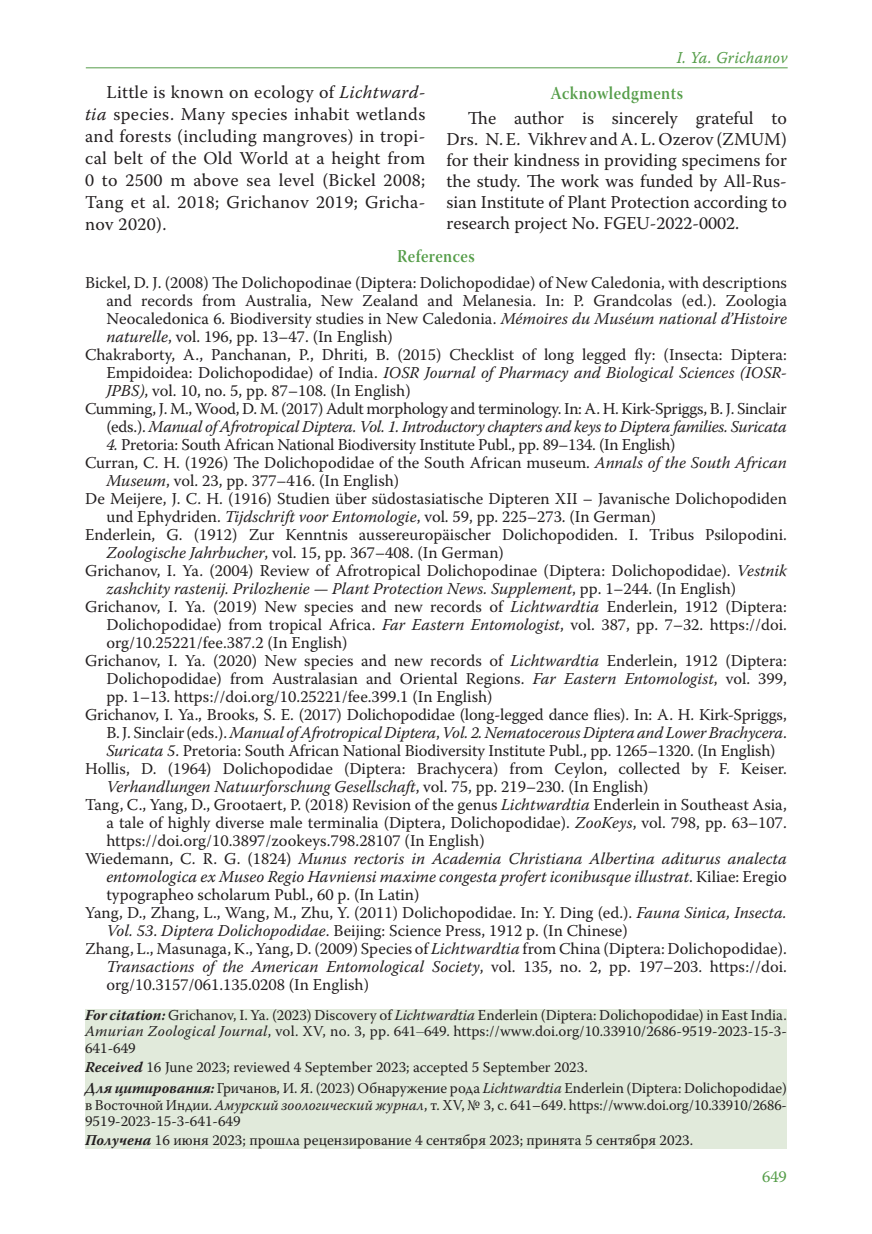
<style>
.page{position:relative;width:872px;height:1234px;background:#fff}
.page>*{position:absolute;margin:0;border:0;box-sizing:border-box;transform-origin:0 0}
.Body_Text{font:18px/21.9px "Warnock Pro";letter-spacing:.015em;color:#231f20;text-align:justify}
.Заголовок_1{font:18px "Warnock Pro Semibold Subh";letter-spacing:.025em;color:#559d49;scale:.9 1}
.t1{font:16.5px/18px "Warnock Pro";color:#231f20;text-align:justify}
.t2{font:16.5px/18px "Warnock Pro";letter-spacing:-.02em;color:#231f20;text-align:right}
.t3{font:italic 16.5px/18px "Warnock Pro";color:#211d1e;text-align:justify}
.colon_left{font:16.5px "Warnock Pro It Capt";letter-spacing:.01em;color:#559d49;scale:.95 1}
.t4{font:16.5px "Warnock Pro";color:#559d49}
.Affiliation_info{font:15px/16.5px "Warnock Pro";color:#231f20;text-align:justify}
.s1{font-style:italic}
.s2{color:#221e1f}
.s3{font-style:normal}
.s4{font-weight:700;font-style:italic}
.s5{font-family:"Times New Roman"}
</style>
<div class="page">
<div style="left:85px;top:1008px;width:702px;height:140px;background:#e1eadb"></div>
<hr style="left:86px;top:67px;width:701px;height:1px;background:#559d49">
<p class="colon_left" style="left:677px;top:48px;width:118px">I. Ya. Grichanov</p>
<p class="Body_Text" style="left:85px;top:81px;width:342px;text-indent:21px">Little is known on ecology of <span class="s1">Lichtward&shy;tia</span> species. Many species inhabit wetlands and forests (including mangroves) in tropi&shy;cal belt of the Old World at a height from 0 to 2500 m above sea level (Bickel 2008; Tang et al. 2018; Grichanov 2019; Gricha&shy;nov 2020).</p>
<p class="Заголовок_1" style="left:550px;top:82px;width:148px">Acknowledgments</p>
<p class="Body_Text" style="left:446px;top:107px;width:342px;line-height:21px;text-indent:21px">The author is sincerely grateful to Drs. N. E. Vikhrev and A. L. Ozerov (ZMUM) for their kindness in providing specimens for the study. The work was funded by All-Rus&shy;sian Institute of Plant Protection according to research project No. FGEU-2022-0002.</p>
<p class="Заголовок_1" style="left:397px;top:245px;width:87px">References</p>
<p class="t1" style="left:106px;top:273px;width:682px;text-indent:-21px">Bickel, D. J. (2008) The Dolichopodinae (Diptera: Dolichopodidae) of New Caledonia, with descriptions and records from Australia, New Zealand and Melanesia. In: P. Grandcolas (ed.). Zoologia Neocaledonica 6. Biodiversity studies in New Caledonia. <span class="s1">Mémoires du Muséum national d’Histoire naturelle</span>, vol. 196, pp. 13–47. (In English)</p>
<p class="t1" style="left:106px;top:345px;width:682px;text-indent:-21px">Chakraborty, A., Panchanan, P., Dhriti, B. (2015) Checklist of long legged fly: (Insecta: Diptera:<br>Empidoidea: Dolichopodidae) of India. <span class="s1">IOSR Journal of Pharmacy and Biological Sciences (IOSR-JPBS)</span>, vol. 10, no. 5, pp. 87–108. (In English)</p>
<p class="t2" style="left:85px;top:399px;width:703px">Cumming, J. M., Wood, D. M. (2017) Adult morphology and terminology. In: A. H. Kirk-Spriggs, B. J. Sinclair (eds.). <span class="s1">Manual of Afrotropical Diptera. Vol. 1. Introductory chapters and keys to Diptera families. Suricata</span></p>
<p class="t2" style="left:106px;top:435px;width:571px"><span class="s1">4.</span> Pretoria: South African National Biodiversity Institute Publ., pp. 89–134. (In English)</p>
<p class="t1" style="left:106px;top:453px;width:682px;text-indent:-21px">Curran, C. H. (1926) The Dolichopodidae of the South African museum. <span class="s1">Annals of the South African<br>Museum</span>, vol. 23, pp. 377–416. (In English)</p>
<p class="t1" style="left:106px;top:489px;width:682px;text-indent:-21px">De Meijere, J. C. H. (1916) Studien über südostasiatische Dipteren XII – Javanische Dolichopodiden und Ephydriden. <span class="s1">Tijdschrift voor Entomologie</span>, vol. 59, pp. 225–273. (In German)</p>
<p class="t1" style="left:106px;top:525px;width:682px;text-indent:-21px">Enderlein, G. (1912) Zur Kenntnis aussereuropäischer Dolichopodiden. I. Tribus Psilopodini.<br><span class="s1">Zoologische Jahrbucher</span>, vol. 15, pp. 367–408. (In German)</p>
<p class="t1" style="left:106px;top:561px;width:682px;text-indent:-21px">Grichanov, I. Ya. (2004) Review of Afrotropical Dolichopodinae (Diptera: Dolichopodidae). <span class="s1">Vestnik zashchity rastenij. Prilozhenie — Plant Protection News. Supplement</span>, pp. 1–244. (In English)</p>
<p class="t1" style="left:106px;top:597px;width:682px;text-indent:-21px">Grichanov, I. Ya. (2019) New species and new records of <span class="s1">Lichtwardtia</span> Enderlein, 1912 (Diptera:<br>Dolichopodidae) from tropical Africa<span class="s2">.</span> <span class="s1">Far Eastern Entomologist</span>, vol. 387, pp. 7–32. https://doi. org/10.25221/fee.387.2 (In English)</p>
<p class="t1" style="left:106px;top:651px;width:682px;text-indent:-21px">Grichanov, I. Ya. (2020) New species and new records of <span class="s1">Lichtwardtia</span> Enderlein, 1912 (Diptera:<br>Dolichopodidae) from Australasian and Oriental Regions. <span class="s1">Far Eastern Entomologist</span>, vol. 399, pp. 1–13. https://doi.org/10.25221/fee.399.1 (In English)</p>
<p class="t1" style="left:106px;top:705px;width:682px;text-indent:-21px">Grichanov, I. Ya., Brooks, S. E. (2017) Dolichopodidae (long-legged dance flies). In: A. H. Kirk-Spriggs, B. J. Sinclair (eds.). <span class="s1">Manual of Afrotropical Diptera</span>, <span class="s1">Vol. 2. Nematocerous Diptera and Lower Brachycera</span>.<br><span class="s1">Suricata 5</span>. Pretoria: South African National Biodiversity Institute Publ., pp. 1265–1320. (In English)</p>
<p class="t1" style="left:106px;top:759px;width:682px;text-indent:-21px">Hollis, D. (1964) Dolichopodidae (Diptera: Brachycera) from Ceylon, collected by F. Keiser.<br><span class="s1">Verhandlungen Natuurforschung Gesellschaft</span>, vol. 75, pp. 219–230. (In English)</p>
<p class="t1" style="left:106px;top:795px;width:682px;text-indent:-21px">Tang, C., Yang, D., Grootaert, P. (2018) Revision of the genus <span class="s1">Lichtwardtia</span> Enderlein in Southeast Asia, a tale of highly diverse male terminalia (Diptera, Dolichopodidae). <span class="s1">ZooKeys</span>, vol. 798, pp. 63–107. https://doi.org/10.3897/zookeys.798.28107 (In English)</p>
<p class="t3" style="left:106px;top:849px;width:682px;text-indent:-21px"><span class="s3">Wiedemann, C. R. G. (1824)</span> Munus rectoris in Academia Christiana Albertina aditurus analecta entomologica ex Museo Regio Havniensi maxime congesta profert iconibusque illustrat<span class="s3">. Kiliae: Eregio typographeo scholarum Publ., 60 p. (In Latin)</span></p>
<p class="t1" style="left:106px;top:903px;width:682px;text-indent:-21px">Yang, D., Zhang, L., Wang, M., Zhu, Y. (2011) Dolichopodidae. In: Y. Ding (ed.). <span class="s1">Fauna Sinica, Insecta.<br>Vol. 53</span>. <span class="s1">Diptera Dolichopodidae</span>. Beijing: Science Press, 1912 p. (In Chinese)</p>
<p class="t1" style="left:106px;top:939px;width:682px;text-indent:-21px">Zhang, L., Masunaga, K., Yang, D. (2009) Species of <span class="s1">Lichtwardtia</span> from China (Diptera: Dolichopodidae).<br><span class="s1">Transactions of the American Entomological Society</span>, vol. 135, no. 2, pp. 197–203. https://doi. org/10.3157/061.135.0208 (In English)</p>
<p class="Affiliation_info" style="left:85px;top:1006px;width:703px"><span class="s4">For citation:</span> Grichanov, I. Ya. (2023) Discovery of <span class="s1">Lichtwardtia</span> Enderlein (Diptera: Dolichopodidae) in East India.<br><span class="s1">Amurian Zoological Journal</span>, vol. XV, no. 3, pp. 641<span class="s5">–</span>649. https://www.doi.org/10.33910/2686-9519-2023-15-3- 641-649</p>
<p class="Affiliation_info" style="left:85px;top:1058px;width:504px"><span class="s4">Received</span> 16 June 2023; reviewed 4 September 2023; accepted 5 September 2023.</p>
<p class="Affiliation_info" style="left:85px;top:1079px;width:703px"><span class="s4">Для цитирования:</span> Гричанов, И. Я. (2023) Обнаружение рода <span class="s1">Lichtwardtia</span> Enderlein (Diptera: Dolichopodidae) в Восточной Индии. <span class="s1">Амурский зоологический журнал</span>, т. XV, № 3, с. 641–649. https://www.doi.org/10.33910/2686- 9519-2023-15-3-641-649</p>
<p class="Affiliation_info" style="left:85px;top:1131px;width:609px"><span class="s4">Получена</span> 16 июня 2023; прошла рецензирование 4 сентября 2023; принята 5 сентября 2023.</p>
<p class="t4" style="left:762px;top:1166px;width:26px">649</p>
</div>
